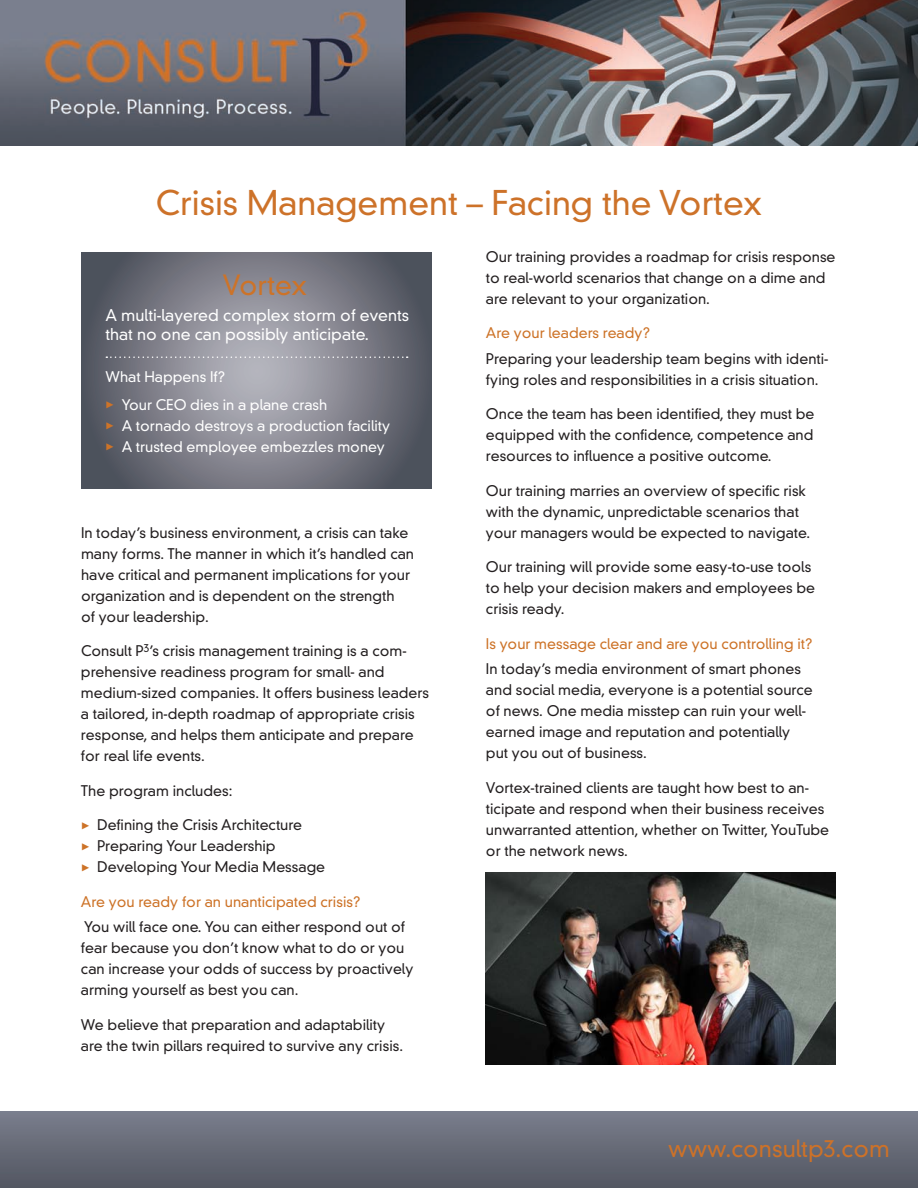
<style>
.page{position:relative;width:918px;height:1188px;background:#fff}
.page>*{position:absolute;margin:0;border:0;box-sizing:border-box;transform-origin:0 0}
.t1{font:300 33px "DIN Neuzeit Grotesk";color:#cd7229}
.t2{font:300 27px "DIN Neuzeit Grotesk";color:#cd7328}
.t3{font:300 22.95px "DIN Neuzeit Grotesk";color:#cd7229}
.t4{font:300 15.75px/18.9px "DIN Neuzeit Grotesk";color:#fff}
.t5{font:300 14.25px/21px "DIN Neuzeit Grotesk";color:#231f20}
.t6{font:300 14.25px "DIN Neuzeit Grotesk";color:#fff}
.t7{font:300 14.25px "DIN Neuzeit Grotesk";color:#cd7328}
.s1{font-family:"European Pi Four";font-weight:400;font-size:9px;color:#cd7328}
</style>
<div class="page">
<img style="left:0;top:0;width:918px;height:145px">
<img style="left:486px;top:873px;width:350px;height:192px">
<svg style="left:81px;top:253px;width:351px;height:235px;background:#787983"></svg>
<svg style="left:106px;top:356px;width:302px;height:2px"></svg>
<div style="left:0;top:1112px;width:918px;height:76px;background:linear-gradient(to bottom,#797d8c,#535662)"></div>
<p class="t1" style="left:156px;top:183px;width:608px">Crisis Management – Facing the Vortex</p>
<p class="t2" style="left:223px;top:269px;width:86px">Vortex</p>
<p class="t4" style="left:106px;top:306px;width:305px">A multi-layered complex storm of events that no one can possibly anticipate.</p>
<p class="t6" style="left:106px;top:368px;width:121px">What Happens If?</p>
<p class="t6" style="left:106px;top:396px;width:223px"><span class="s1">P</span> Your CEO dies in a plane crash</p>
<p class="t6" style="left:106px;top:417px;width:286px"><span class="s1">P</span> A tornado destroys a production facility</p>
<p class="t6" style="left:106px;top:438px;width:281px"><span class="s1">P</span> A trusted employee embezzles money</p>
<p class="t5" style="left:81px;top:522px;width:335px">In today’s business environment, a crisis can take many forms. The manner in which it’s handled can have critical and permanent implications for your organization and is dependent on the strength<br>of your leadership.</p>
<p class="t5" style="left:81px;top:641px;width:349px">Consult P<sup>3</sup>’s crisis management training is a com&shy;prehensive readiness program for small- and medium-sized companies. It offers business leaders a tailored, in-depth roadmap of appropriate crisis response, and helps them anticipate and prepare for real life events.</p>
<p class="t5" style="left:81px;top:780px;width:153px">The program includes:</p>
<p class="t5" style="left:81px;top:815px;width:223px"><span class="s1">P</span> Defining the Crisis Architecture</p>
<p class="t5" style="left:81px;top:836px;width:196px"><span class="s1">P</span> Preparing Your Leadership</p>
<p class="t5" style="left:81px;top:857px;width:246px"><span class="s1">P</span> Developing Your Media Message</p>
<p class="t7" style="left:81px;top:893px;width:281px">Are you ready for an unanticipated crisis?</p>
<p class="t5" style="left:81px;top:917px;width:334px">You will face one. You can either respond out of fear because you don’t know what to do or you can increase your odds of success by proactively arming yourself as best you can.</p>
<p class="t5" style="left:81px;top:1014px;width:324px">We believe that preparation and adaptability are the twin pillars required to survive any crisis.</p>
<p class="t5" style="left:486px;top:246px;width:351px">Our training provides a roadmap for crisis response to real-world scenarios that change on a dime and are relevant to your organization.</p>
<p class="t7" style="left:486px;top:325px;width:166px">Are your leaders ready?</p>
<p class="t5" style="left:486px;top:348px;width:344px">Preparing your leadership team begins with identi&shy;fying roles and responsibilities in a crisis situation.</p>
<p class="t5" style="left:486px;top:404px;width:330px;text-align:justify">Once the team has been identified, they must be equipped with the confidence, competence and resources to influence a positive outcome.</p>
<p class="t5" style="left:486px;top:480px;width:326px">Our training marries an overview of specific risk with the dynamic, unpredictable scenarios that your managers would be expected to navigate.</p>
<p class="t5" style="left:486px;top:557px;width:331px">Our training will provide some easy-to-use tools to help your decision makers and employees be crisis ready.</p>
<p class="t7" style="left:486px;top:635px;width:328px">Is your message clear and are you controlling it?</p>
<p class="t5" style="left:486px;top:658px;width:328px">In today’s media environment of smart phones and social media, everyone is a potential source of news. One media misstep can ruin your well&shy;earned image and reputation and potentially put you out of business.</p>
<p class="t5" style="left:486px;top:777px;width:345px">Vortex-trained clients are taught how best to an&shy;ticipate and respond when their business receives unwarranted attention, whether on Twitter, YouTube or the network news.</p>
<p class="t3" style="left:668px;top:1135px;width:223px">www.consultp3.com</p>
</div>
